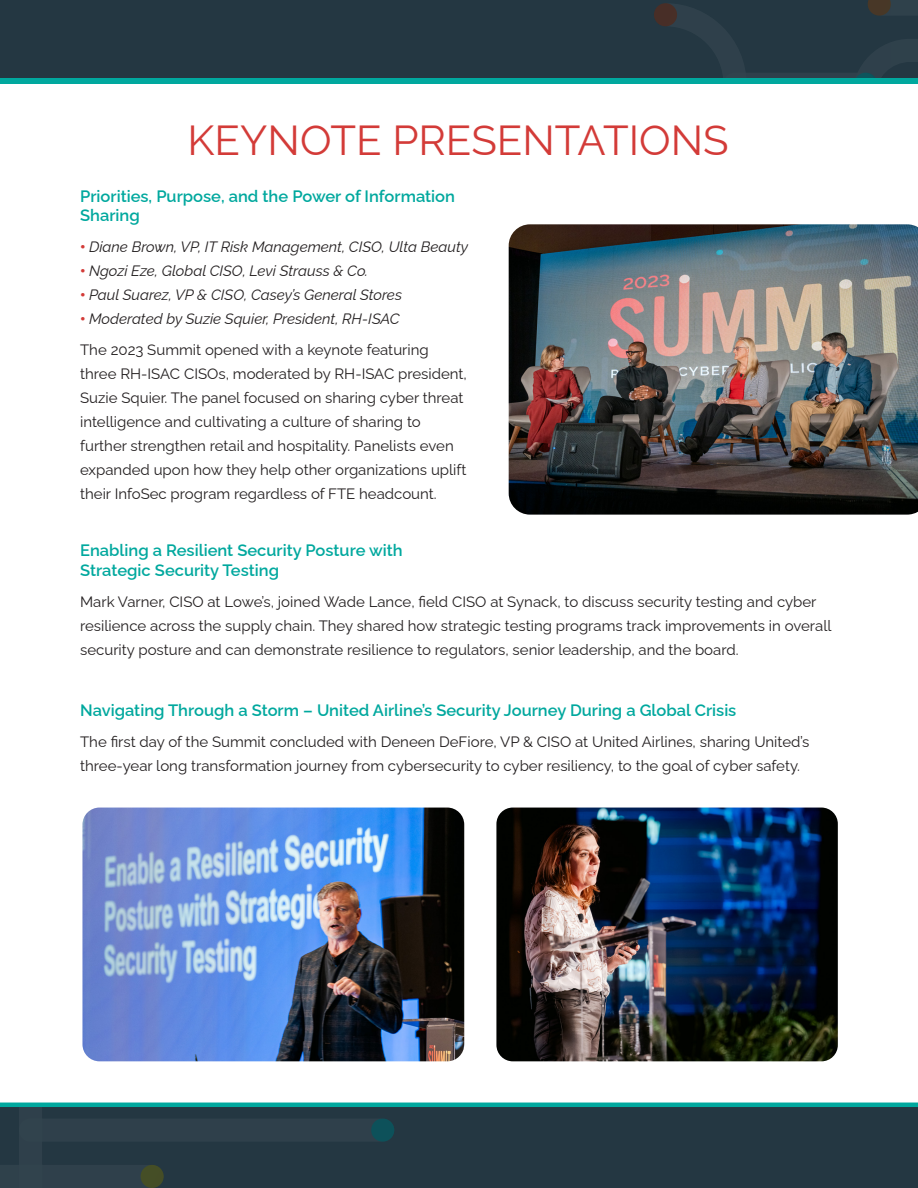
<style>
.page{position:relative;width:918px;height:1188px;background:#fff}
.page>*{position:absolute;margin:0;border:0;box-sizing:border-box;transform-origin:0 0}
.t1{font:42px "Raleway";color:#d33b38}
.keynote_title{font:600 16.5px/19.8px "Raleway";color:#00a89e}
.body_text{font:15px/24px "Raleway";color:#231f20}
.t2{font:italic 15px "Raleway";color:#231f20}
.s1{font-weight:900;font-style:normal;color:#d33b38}
</style>
<div class="page">
<svg style="left:0;top:0;width:918px;height:84px;background:#223f48"></svg>
<svg style="left:0;top:1103px;width:918px;height:85px;background:#243e47"></svg>
<img style="left:509px;top:224px;width:409px;height:291px">
<img style="left:82px;top:808px;width:382px;height:253px">
<img style="left:496px;top:808px;width:342px;height:253px">
<p class="t1" style="left:188px;top:106px;width:542px">KEYNOTE PRESENTATIONS</p>
<p class="keynote_title" style="left:80px;top:184px;width:376px">Priorities, Purpose, and the Power of Information<br>Sharing</p>
<p class="t2" style="left:80px;top:235px;width:389px"><span class="s1">•</span> Diane Brown, VP, IT Risk Management, CISO, Ulta Beauty</p>
<p class="t2" style="left:80px;top:259px;width:289px"><span class="s1">•</span> Ngozi Eze, Global CISO, Levi Strauss &amp; Co.</p>
<p class="t2" style="left:80px;top:283px;width:323px"><span class="s1">•</span> Paul Suarez, VP &amp; CISO, Casey’s General Stores</p>
<p class="t2" style="left:80px;top:307px;width:321px"><span class="s1">•</span> Moderated by Suzie Squier, President, RH-ISAC</p>
<p class="body_text" style="left:80px;top:336px;width:388px">The 2023 Summit opened with a keynote featuring three RH-ISAC CISOs, moderated by RH-ISAC president, Suzie Squier. The panel focused on sharing cyber threat intelligence and cultivating a culture of sharing to further strengthen retail and hospitality. Panelists even expanded upon how they help other organizations uplift their InfoSec program regardless of FTE headcount.</p>
<p class="keynote_title" style="left:80px;top:539px;width:324px">Enabling a Resilient Security Posture with<br>Strategic Security Testing</p>
<p class="body_text" style="left:80px;top:588px;width:753px">Mark Varner, CISO at Lowe’s, joined Wade Lance, field CISO at Synack, to discuss security testing and cyber resilience across the supply chain. They shared how strategic testing programs track improvements in overall security posture and can demonstrate resilience to regulators, senior leadership, and the board.</p>
<p class="keynote_title" style="left:80px;top:699px;width:658px">Navigating Through a Storm – United Airline’s Security Journey During a Global Crisis</p>
<p class="body_text" style="left:80px;top:728px;width:731px">The first day of the Summit concluded with Deneen DeFiore, VP &amp; CISO at United Airlines, sharing United’s three-year long transformation journey from cybersecurity to cyber resiliency, to the goal of cyber safety.</p>
</div>
